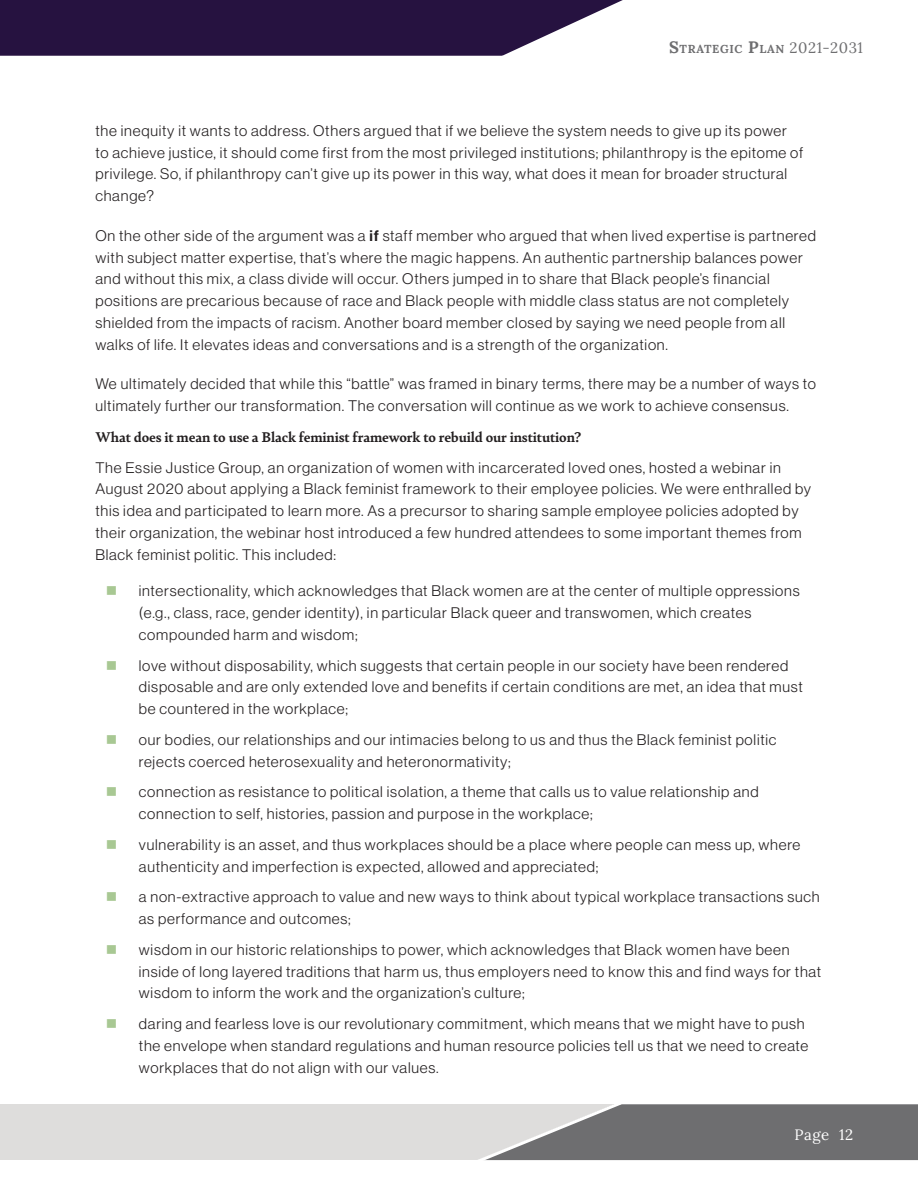
<style>
.page{position:relative;width:918px;height:1188px;background:#fff}
.page>*{position:absolute;margin:0;border:0;box-sizing:border-box;transform-origin:0 0}
.Body{font:15px/21.8px "N Haas Grotesk DS Pro 45 Lt";letter-spacing:.05em;color:#231f20}
.subparagraph_level_2{font:700 15px "Bely";letter-spacing:-.005em;color:#231f20;scale:1.04 1}
.t1{font:15px "Lora";letter-spacing:.035em;color:#fff}
.t2{font:700 11.55px "Lora";letter-spacing:.055em;color:#6e6e70}
.s1{font-size:16.5px}
.s2{font-weight:400;font-size:15px}
.s3{font-family:"N Haas Grotesk DS Pro 65 Md"}
</style>
<div class="page">
<div style="left:0;top:1104px;width:615px;height:56px;background:#dedddc"></div>
<svg style="left:478px;top:1104px;width:440px;height:57px"></svg>
<svg style="left:0;top:0;width:623px;height:56px;background:#3c2a53"></svg>
<p class="t2" style="left:669px;top:39px;width:195px"><span class="s1">S</span>TRATEGIC <span class="s1">P</span>LAN <span class="s2">2021-2031</span></p>
<p class="Body" style="left:95px;top:120px;width:709px">the inequity it wants to address. Others argued that if we believe the system needs to give up its power to achieve justice, it should come first from the most privileged institutions; philanthropy is the epitome of privilege. So, if philanthropy can’t give up its power in this way, what does it mean for broader structural change?</p>
<p class="Body" style="left:95px;top:225px;width:722px">On the other side of the argument was a <span class="s3">if</span> staff member who argued that when lived expertise is partnered with subject matter expertise, that’s where the magic happens. An authentic partnership balances power and without this mix, a class divide will occur. Others jumped in to share that Black people’s financial positions are precarious because of race and Black people with middle class status are not completely shielded from the impacts of racism. Another board member closed by saying we need people from all walks of life. It elevates ideas and conversations and is a strength of the organization.</p>
<p class="Body" style="left:95px;top:373px;width:722px">We ultimately decided that while this “battle” was framed in binary terms, there may be a number of ways to ultimately further our transformation. The conversation will continue as we work to achieve consensus.</p>
<p class="subparagraph_level_2" style="left:95px;top:426px;width:469px">What does it mean to use a Black feminist framework to rebuild our institution?</p>
<p class="Body" style="left:95px;top:457px;width:717px">The Essie Justice Group, an organization of women with incarcerated loved ones, hosted a webinar in August 2020 about applying a Black feminist framework to their employee policies. We were enthralled by this idea and participated to learn more. As a precursor to sharing sample employee policies adopted by their organization, the webinar host introduced a few hundred attendees to some important themes from Black feminist politic. This included:</p>
<p class="Body" style="left:139px;top:580px;width:662px">intersectionality, which acknowledges that Black women are at the center of multiple oppressions (e.g., class, race, gender identity), in particular Black queer and transwomen, which creates compounded harm and wisdom;</p>
<p class="Body" style="left:139px;top:655px;width:665px">love without disposability, which suggests that certain people in our society have been rendered disposable and are only extended love and benefits if certain conditions are met, an idea that must be countered in the workplace;</p>
<p class="Body" style="left:139px;top:729px;width:639px">our bodies, our relationships and our intimacies belong to us and thus the Black feminist politic rejects coerced heterosexuality and heteronormativity;</p>
<p class="Body" style="left:139px;top:781px;width:621px">connection as resistance to political isolation, a theme that calls us to value relationship and connection to self, histories, passion and purpose in the workplace;</p>
<p class="Body" style="left:139px;top:834px;width:663px">vulnerability is an asset, and thus workplaces should be a place where people can mess up, where authenticity and imperfection is expected, allowed and appreciated;</p>
<p class="Body" style="left:139px;top:886px;width:682px">a non-extractive approach to value and new ways to think about typical workplace transactions such as performance and outcomes;</p>
<p class="Body" style="left:139px;top:939px;width:684px">wisdom in our historic relationships to power, which acknowledges that Black women have been inside of long layered traditions that harm us, thus employers need to know this and find ways for that wisdom to inform the work and the organization’s culture;</p>
<p class="Body" style="left:139px;top:1013px;width:671px">daring and fearless love is our revolutionary commitment, which means that we might have to push the envelope when standard regulations and human resource policies tell us that we need to create workplaces that do not align with our values.</p>
<p class="t1" style="left:795px;top:1123px;width:60px">Page 12</p>
</div>
